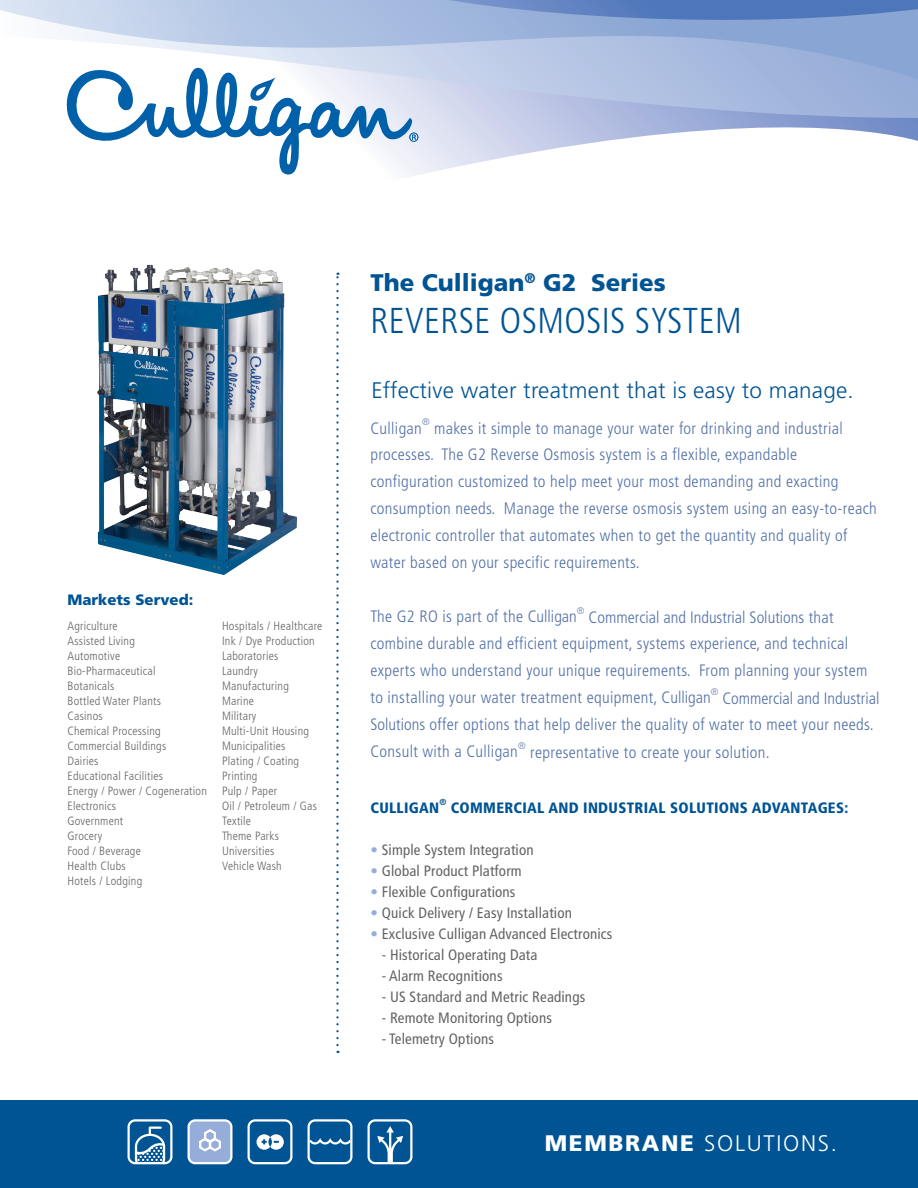
<style>
.page{position:relative;width:918px;height:1188px;background:#fff}
.page>*{position:absolute;margin:0;border:0;box-sizing:border-box;transform-origin:0 0}
.t1{font:300 condensed 36px "Frutiger LT Std";letter-spacing:.01em;color:#005494}
.t2{font:900 24px "Frutiger LT Std";color:#005494}
.t3{font:300 22.5px "Frutiger LT Std";letter-spacing:.01em;color:#005494}
.t4{font:300 22.5px "Frutiger LT Std";letter-spacing:.075em;color:#fff}
.t5{font:300 condensed 16.5px/27px "Frutiger LT Std";letter-spacing:.02em;color:#5270a6}
.t6{font:condensed 15px "Frutiger LT Std";letter-spacing:.01em;color:#636366}
.t7{font:900 condensed 15px "Frutiger LT Std";letter-spacing:.02em;color:#005494}
.t8{font:900 15px "Frutiger LT Std";color:#005494}
.t9{font:300 condensed 12px/15px "Frutiger LT Std";letter-spacing:.02em;color:#636366}
.t10{font:300 condensed 9.6px "Frutiger LT Std";color:#5270a6}
.t11{font:900 condensed 8.7px "Frutiger LT Std";color:#005494}
.s1{color:#97add9}
.s2{font-weight:900}
</style>
<div class="page">
<img style="left:97px;top:265px;width:200px;height:310px">
<svg style="left:336px;top:273px;width:3px;height:772px"></svg>
<div style="left:0;top:1101px;width:918px;height:87px;background:#005494"></div>
<svg style="left:188px;top:1119px;width:45px;height:45px;background:#acbee0"></svg>
<svg style="left:248px;top:1119px;width:45px;height:45px"></svg>
<svg style="left:308px;top:1119px;width:45px;height:45px"></svg>
<svg style="left:368px;top:1119px;width:45px;height:46px"></svg>
<svg style="left:128px;top:1119px;width:45px;height:45px"></svg>
<svg style="left:406px;top:118px;width:512px;height:59px"></svg>
<svg style="left:0;top:0;width:918px;height:118px;background:#b0c2e2"></svg>
<svg style="left:67px;top:68px;width:351px;height:107px"></svg>
<p class="t8" style="left:68px;top:591px;width:127px">Markets Served:</p>
<p class="t9" style="left:68px;top:619px;width:141px">Agriculture<br>Assisted Living<br>Automotive<br>Bio-Pharmaceutical<br>Botanicals<br>Bottled Water Plants<br>Casinos<br>Chemical Processing<br>Commercial Buildings<br>Dairies<br>Educational Facilities<br>Energy / Power / Cogeneration<br>Electronics<br>Government<br>Grocery<br>Food / Beverage<br>Health Clubs<br>Hotels / Lodging</p>
<p class="t9" style="left:222px;top:619px;width:102px">Hospitals / Healthcare<br>Ink / Dye Production<br>Laboratories<br>Laundry<br>Manufacturing<br>Marine<br>Military<br>Multi-Unit Housing<br>Municipalities<br>Plating / Coating<br>Printing<br>Pulp / Paper<br>Oil / Petroleum / Gas<br>Textile<br>Theme Parks<br>Universities<br>Vehicle Wash</p>
<h2 class="t2" style="left:370px;top:268px;width:297px">The Culligan<sup>®</sup> G2 Series</h2>
<h1 class="t1" style="left:370px;top:300px;width:373px">REVERSE OSMOSIS SYSTEM</h1>
<h3 class="t3" style="left:371px;top:377px;width:484px">Effective water treatment that is easy to manage.</h3>
<p class="t5" style="left:370px;top:415px;width:53px">Culligan</p>
<p class="t10" style="left:422px;top:416px;width:9px">®</p>
<p class="t5" style="left:370px;top:415px;width:508px;text-indent:64px">makes it simple to manage your water for drinking and industrial processes. The G2 Reverse Osmosis system is a flexible, expandable configuration customized to help meet your most demanding and exacting consumption needs. Manage the reverse osmosis system using an easy-to-reach electronic controller that automates when to get the quantity and quality of water based on your specific requirements.</p>
<p class="t5" style="left:370px;top:604px;width:208px">The G2 RO is part of the Culligan</p>
<p class="t10" style="left:577px;top:605px;width:9px">®</p>
<p class="t5" style="left:370px;top:604px;width:499px;text-indent:218px">Commercial and Industrial Solutions that combine durable and efficient equipment, systems experience, and technical experts who understand your unique requirements. From planning your system to installing your water treatment equipment, Culligan</p>
<p class="t10" style="left:711px;top:686px;width:9px">®</p>
<p class="t5" style="left:370px;top:685px;width:511px;text-indent:352px">Commercial and Industrial<br>Solutions offer options that help deliver the quality of water to meet your needs.<br>Consult with a Culligan</p>
<p class="t10" style="left:518px;top:740px;width:9px">®</p>
<p class="t5" style="left:530px;top:739px;width:241px">representative to create your solution.</p>
<p class="t11" style="left:439px;top:797px;width:8px">®</p>
<p class="t7" style="left:370px;top:799px;width:70px">CULLIGAN</p>
<p class="t7" style="left:451px;top:799px;width:399px">COMMERCIAL AND INDUSTRIAL SOLUTIONS ADVANTAGES:</p>
<p class="t6" style="left:370px;top:841px;width:165px"><span class="s1">•</span> Simple System Integration</p>
<p class="t6" style="left:370px;top:862px;width:153px"><span class="s1">•</span> Global Product Platform</p>
<p class="t6" style="left:370px;top:883px;width:147px"><span class="s1">•</span> Flexible Configurations</p>
<p class="t6" style="left:370px;top:904px;width:203px"><span class="s1">•</span> Quick Delivery / Easy Installation</p>
<p class="t6" style="left:370px;top:925px;width:244px"><span class="s1">•</span> Exclusive Culligan Advanced Electronics</p>
<p class="t6" style="left:382px;top:946px;width:157px">- Historical Operating Data</p>
<p class="t6" style="left:382px;top:967px;width:122px">- Alarm Recognitions</p>
<p class="t6" style="left:382px;top:988px;width:205px">- US Standard and Metric Readings</p>
<p class="t6" style="left:382px;top:1009px;width:172px">- Remote Monitoring Options</p>
<p class="t6" style="left:382px;top:1030px;width:114px">- Telemetry Options</p>
<h3 class="t4" style="left:545px;top:1130px;width:294px"><span class="s2">MEMBRANE</span> SOLUTIONS.</h3>
</div>
